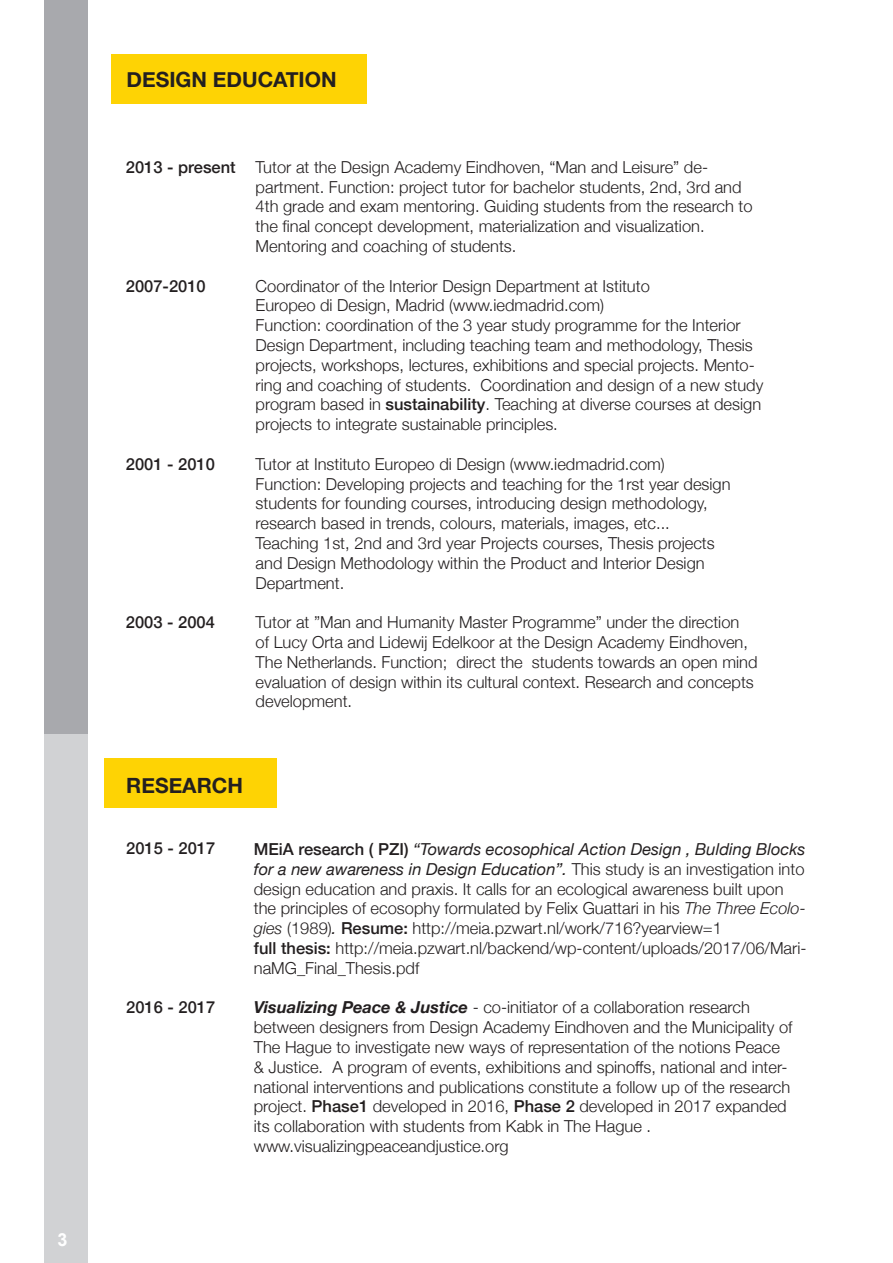
<style>
.page{position:relative;width:893px;height:1263px;background:#fff}
.page>*{position:absolute;margin:0;border:0;box-sizing:border-box;transform-origin:0 0}
.t1{font:700 21px "Helvetica Neue";color:#231f20}
.t2{font:700 18px "Arial";color:#fff}
.t3{font:300 16.5px/19.8px "Helvetica Neue";color:#231f20}
.t4{font:500 16.5px "Helvetica Neue";color:#231f20}
.s1{font-weight:500}
.s2{font-weight:400;font-style:italic}
.s3{font-style:italic}
.s4{font-weight:700;font-style:italic}
</style>
<div class="page">
<div style="left:45px;top:0;width:43px;height:1245px;background:#a8a9ad"></div>
<div style="left:45px;top:735px;width:43px;height:528px;background:#d1d2d4"></div>
<div style="left:111px;top:54px;width:256px;height:49px;background:#fed304"></div>
<div style="left:104px;top:759px;width:173px;height:49px;background:#fed304"></div>
<p class="t2" style="left:57px;top:1228px;width:12px">3</p>
<p class="t1" style="left:127px;top:63px;width:211px">DESIGN EDUCATION</p>
<p class="t4" style="left:126px;top:154px;width:111px">2013 - present</p>
<p class="t4" style="left:126px;top:273px;width:81px">2007-2010</p>
<p class="t4" style="left:126px;top:451px;width:90px">2001 - 2010</p>
<p class="t4" style="left:126px;top:609px;width:90px">2003 - 2004</p>
<p class="t3" style="left:256px;top:156px;width:498px">Tutor at the Design Academy Eindhoven, “Man and Leisure” de&shy;partment. Function: project tutor for bachelor students, 2nd, 3rd and 4th grade and exam mentoring. Guiding students from the research to the final concept development, materialization and visualization.</p>
<p class="t3" style="left:256px;top:235px;width:262px">Mentoring and coaching of students.</p>
<p class="t3" style="left:256px;top:275px;width:396px">Coordinator of the Interior Design Department at Istituto</p>
<p class="t3" style="left:256px;top:294px;width:350px">Europeo di Design, Madrid (www.iedmadrid.com)</p>
<p class="t3" style="left:256px;top:314px;width:509px">Function: coordination of the 3 year study programme for the Interior Design Department, including teaching team and methodology, Thesis projects, workshops, lectures, exhibitions and special projects. Mento&shy;ring and coaching of students. Coordination and design of a new study program based in <span class="s1">sustainability</span>. Teaching at diverse courses at design projects to integrate sustainable principles.</p>
<p class="t3" style="left:256px;top:453px;width:411px">Tutor at Instituto Europeo di Design (www.iedmadrid.com)</p>
<p class="t3" style="left:256px;top:473px;width:476px">Function: Developing projects and teaching for the 1rst year design</p>
<p class="t3" style="left:256px;top:492px;width:454px">students for founding courses, introducing design methodology,</p>
<p class="t3" style="left:256px;top:512px;width:416px">research based in trends, colours, materials, images, etc...</p>
<p class="t3" style="left:256px;top:532px;width:461px">Teaching 1st, 2nd and 3rd year Projects courses, Thesis projects</p>
<p class="t3" style="left:256px;top:552px;width:451px">and Design Methodology within the Product and Interior Design</p>
<p class="t3" style="left:256px;top:572px;width:90px">Department.</p>
<p class="t3" style="left:256px;top:611px;width:503px">Tutor at ”Man and Humanity Master Programme” under the direction<br>of Lucy Orta and Lidewij Edelkoor at the Design Academy Eindhoven, The Netherlands. Function; direct the students towards an open mind evaluation of design within its cultural context. Research and concepts development.</p>
<p class="t1" style="left:126px;top:769px;width:118px">RESEARCH</p>
<p class="t4" style="left:126px;top:835px;width:90px">2015 - 2017</p>
<p class="t4" style="left:126px;top:993px;width:90px">2016 - 2017</p>
<p class="t3" style="left:254px;top:838px;width:553px"><span class="s1">MEiA research ( PZI)</span> <span class="s2">“Towards ecosophical Action Design , Bulding Blocks for a new awareness in Design Education”.</span> This study is an investigation into design education and praxis. It calls for an ecological awareness built upon the principles of ecosophy formulated by Felix Guattari in his <span class="s3">The Three Ecolo&shy;gies</span> (1989)<span class="s2">.</span> <span class="s1">Resume:</span> http://meia.pzwart.nl/work/716?yearview=1</p>
<p class="t3" style="left:254px;top:937px;width:554px"><span class="s1">full thesis:</span> http://meia.pzwart.nl/backend/wp-content/uploads/2017/06/Mari&shy;naMG_Final_Thesis.pdf</p>
<p class="t3" style="left:254px;top:996px;width:498px"><span class="s4">Visualizing Peace &amp; Justice</span> - co-initiator of a collaboration research</p>
<p class="t3" style="left:254px;top:1016px;width:540px">between designers from Design Academy Eindhoven and the Municipality of The Hague to investigate new ways of representation of the notions Peace &amp; Justice. A program of events, exhibitions and spinoffs, national and inter&shy;national interventions and publications constitute a follow up of the research project. <span class="s1">Phase1</span> developed in 2016, <span class="s1">Phase 2</span> developed in 2017 expanded its collaboration with students from Kabk in The Hague .</p>
<p class="t3" style="left:254px;top:1135px;width:256px">www.visualizingpeaceandjustice.org</p>
</div>
